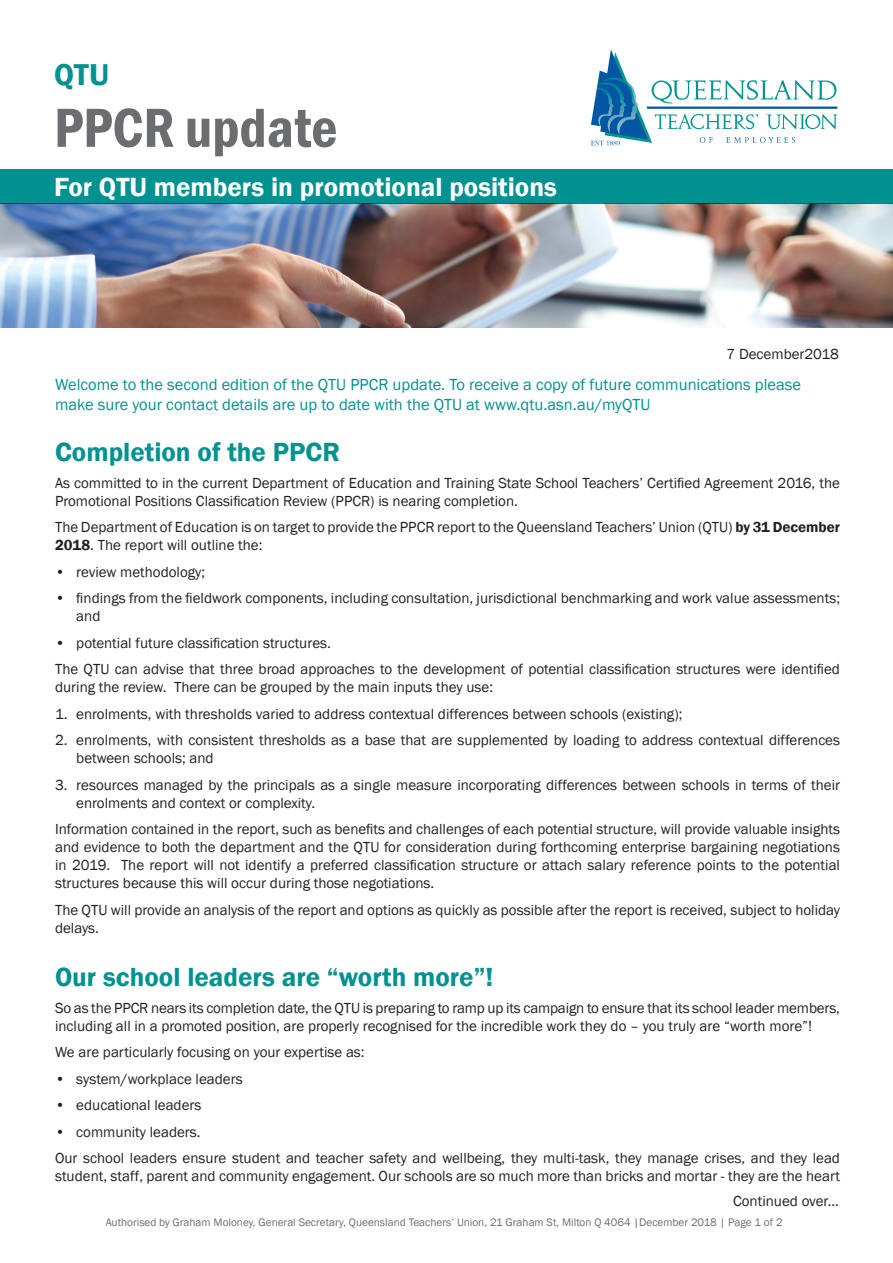
<style>
.page{position:relative;width:893px;height:1263px;background:#fff}
.page>*{position:absolute;margin:0;border:0;box-sizing:border-box;transform-origin:0 0}
.text{font:600 condensed 57px "Franklin Gothic";color:#6c6d70}
.text-2{font:600 30.9px "Franklin Gothic";color:#009290}
.subhead_1{font:600 27px "Franklin Gothic";color:#009290}
.text-3{font:600 27px "Franklin Gothic";color:#fff}
.text-4{font:16.5px/19.8px "Franklin Gothic";color:#009290}
.text_black{font:15px/18px "Franklin Gothic";color:#231f20}
.t1{font:11.25px "Franklin Gothic";color:#6c6d70}
.s1{font-weight:600}
</style>
<div class="page">
<div style="left:0;top:169px;width:893px;height:34px;background:#009290"></div>
<svg style="left:591px;top:49px;width:247px;height:96px"></svg>
<img style="left:0;top:203px;width:893px;height:124px">
<p class="text-2" style="left:54px;top:55px;width:57px">QTU</p>
<p class="text" style="left:54px;top:90px;width:285px">PPCR update</p>
<p class="text-3" style="left:54px;top:171px;width:504px">For QTU members in promotional positions</p>
<p class="text_black" style="left:727px;top:345px;width:114px">7 December2018</p>
<p class="text-4" style="left:55px;top:375px;width:748px">Welcome to the second edition of the QTU PPCR update. To receive a copy of future communications please make sure your contact details are up to date with the QTU at www.qtu.asn.au/myQTU</p>
<p class="subhead_1" style="left:55px;top:435px;width:286px">Completion of the PPCR</p>
<p class="text_black" style="left:55px;top:474px;width:786px">As committed to in the current Department of Education and Training State School Teachers’ Certified Agreement 2016, the<br>Promotional Positions Classification Review (PPCR) is nearing completion.</p>
<p class="text_black" style="left:55px;top:518px;width:786px">The Department of Education is on target to provide the PPCR report to the Queensland Teachers’ Union (QTU) <span class="s1">by 31 December<br>2018</span>. The report will outline the:</p>
<p class="text_black" style="left:55px;top:563px;width:152px">• review methodology;</p>
<p class="text_black" style="left:76px;top:589px;width:765px;text-indent:-21px">• findings from the fieldwork components, including consultation, jurisdictional benchmarking and work value assessments; and</p>
<p class="text_black" style="left:55px;top:634px;width:277px">• potential future classification structures.</p>
<p class="text_black" style="left:55px;top:660px;width:786px">The QTU can advise that three broad approaches to the development of potential classification structures were identified during the review. There can be grouped by the main inputs they use:</p>
<p class="text_black" style="left:55px;top:705px;width:629px">1. enrolments, with thresholds varied to address contextual differences between schools (existing);</p>
<p class="text_black" style="left:76px;top:731px;width:765px;text-indent:-21px">2. enrolments, with consistent thresholds as a base that are supplemented by loading to address contextual differences between schools; and</p>
<p class="text_black" style="left:76px;top:776px;width:765px;text-indent:-21px">3. resources managed by the principals as a single measure incorporating differences between schools in terms of their enrolments and context or complexity.</p>
<p class="text_black" style="left:55px;top:820px;width:786px;text-align:justify">Information contained in the report, such as benefits and challenges of each potential structure, will provide valuable insights and evidence to both the department and the QTU for consideration during forthcoming enterprise bargaining negotiations in 2019. The report will not identify a preferred classification structure or attach salary reference points to the potential structures because this will occur during those negotiations.</p>
<p class="text_black" style="left:55px;top:901px;width:786px">The QTU will provide an analysis of the report and options as quickly as possible after the report is received, subject to holiday delays.</p>
<p class="subhead_1" style="left:55px;top:961px;width:440px">Our school leaders are “worth more”!</p>
<p class="text_black" style="left:55px;top:999px;width:786px">So as the PPCR nears its completion date, the QTU is preparing to ramp up its campaign to ensure that its school leader members, including all in a promoted position, are properly recognised for the incredible work they do – you truly are “worth more”!</p>
<p class="text_black" style="left:55px;top:1044px;width:311px">We are particularly focusing on your expertise as:</p>
<p class="text_black" style="left:55px;top:1070px;width:189px">• system/workplace leaders</p>
<p class="text_black" style="left:55px;top:1097px;width:148px">• educational leaders</p>
<p class="text_black" style="left:55px;top:1123px;width:147px">• community leaders.</p>
<p class="text_black" style="left:55px;top:1150px;width:786px">Our school leaders ensure student and teacher safety and wellbeing, they multi-task, they manage crises, and they lead student, staff, parent and community engagement. Our schools are so much more than bricks and mortar - they are the heart</p>
<p class="text_black" style="left:733px;top:1193px;width:107px">Continued over...</p>
<p class="t1" style="left:106px;top:1215px;width:678px">Authorised by Graham Moloney, General Secretary, Queensland Teachers’ Union, 21 Graham St, Milton Q 4064 |December 2018 | Page 1 of 2</p>
</div>
